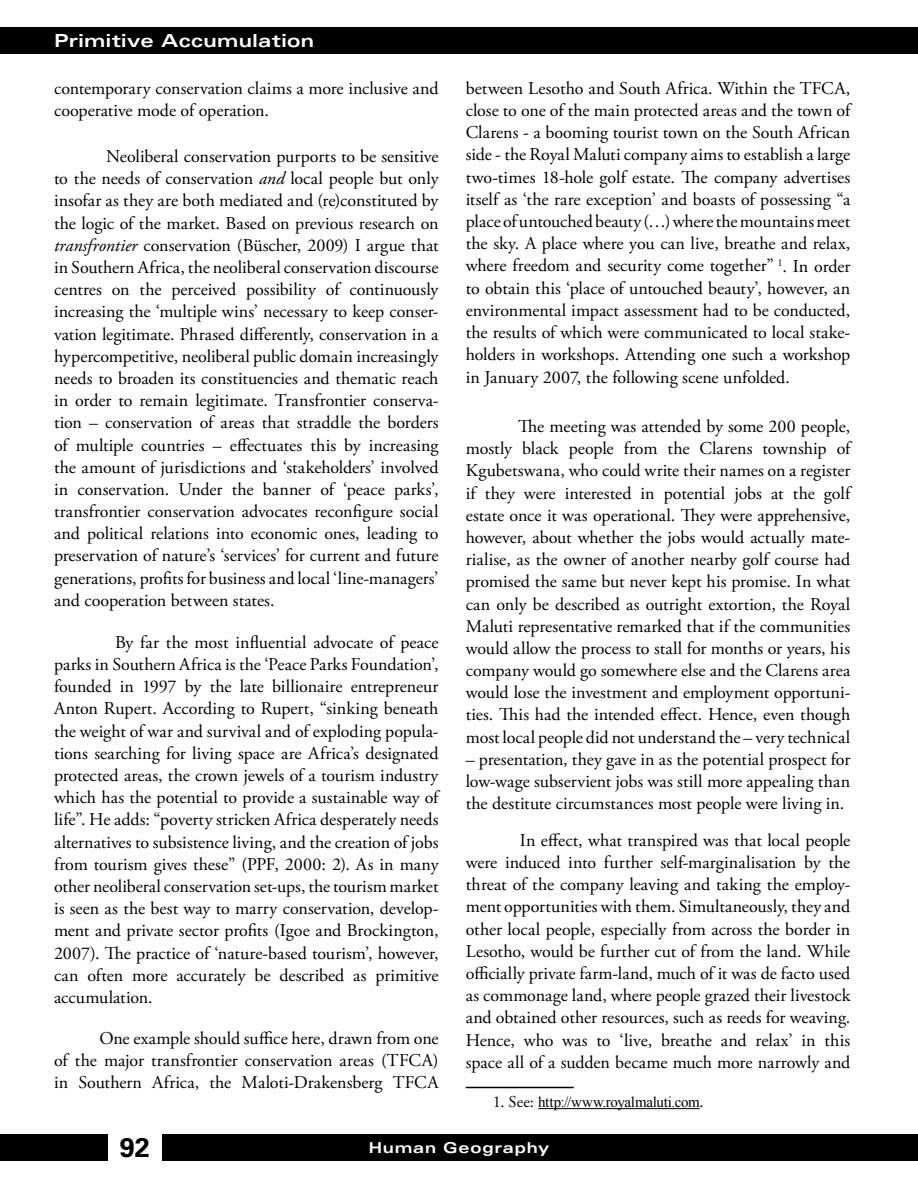
<style>
.page{position:relative;width:918px;height:1188px;background:#fff}
.page>*{position:absolute;margin:0;border:0;box-sizing:border-box;transform-origin:0 0}
.t1{font:700 27px "Univers LT Std";color:#000}
.t2{font:18px/22.2px "Adobe Garamond Pro";color:#000;text-align:justify}
.t3{font:700 expanded 18px "Univers LT Std";letter-spacing:.02em;color:#fff}
.t4{font:15px "Times New Roman";letter-spacing:-.02em;color:#000}
.t5{font:700 expanded 15px "Univers LT Std";letter-spacing:.055em;color:#fff}
.s1{font-style:italic}
.s2{font-family:"Adobe Garamond Pro";font-size:16.5px}
</style>
<div class="page">
<div style="left:0;top:1134px;width:108px;height:27px;background:#000"></div>
<div style="left:162px;top:1134px;width:756px;height:27px;background:#000"></div>
<div style="left:0;top:27px;width:918px;height:27px;background:#000"></div>
<hr style="left:466px;top:1087px;width:108px;height:1px;background:#000">
<hr style="left:538px;top:1108px;width:162px;height:1px;background:#000">
<p class="t3" style="left:54px;top:30px;width:262px">Primitive Accumulation</p>
<p class="t2" style="left:54px;top:78px;width:386px">contemporary conservation claims a more inclusive and cooperative mode of operation.</p>
<p class="t2" style="left:54px;top:146px;width:386px;text-indent:52px">Neoliberal conservation purports to be sensitive to the needs of conservation <span class="s1">and</span> local people but only insofar as they are both mediated and (re)constituted by the logic of the market. Based on previous research on <span class="s1">transfrontier</span> conservation (Büscher, 2009) I argue that in Southern Africa, the neoliberal conservation discourse centres on the perceived possibility of continuously increasing the ‘multiple wins’ necessary to keep conser&shy;vation legitimate. Phrased differently, conservation in a hypercompetitive, neoliberal public domain increasingly needs to broaden its constituencies and thematic reach in order to remain legitimate. Transfrontier conserva&shy;tion – conservation of areas that straddle the borders of multiple countries – effectuates this by increasing the amount of jurisdictions and ‘stakeholders’ involved in conservation. Under the banner of ‘peace parks’, transfrontier conservation advocates reconfigure social and political relations into economic ones, leading to preservation of nature’s ‘services’ for current and future generations, profits for business and local ‘line-managers’ and cooperation between states.</p>
<p class="t2" style="left:54px;top:632px;width:386px;text-indent:61px">By far the most influential advocate of peace parks in Southern Africa is the ‘Peace Parks Foundation’, founded in 1997 by the late billionaire entrepreneur Anton Rupert. According to Rupert, “sinking beneath the weight of war and survival and of exploding popula&shy;tions searching for living space are Africa’s designated protected areas, the crown jewels of a tourism industry which has the potential to provide a sustainable way of life”. He adds: “poverty stricken Africa desperately needs alternatives to subsistence living, and the creation of jobs from tourism gives these” (PPF, 2000: 2). As in many other neoliberal conservation set-ups, the tourism market is seen as the best way to marry conservation, develop&shy;ment and private sector profits (Igoe and Brockington, 2007). The practice of ‘nature-based tourism’, however, can often more accurately be described as primitive accumulation.</p>
<p class="t2" style="left:54px;top:1028px;width:386px;text-indent:45px">One example should suffice here, drawn from one of the major transfrontier conservation areas (TFCA) in Southern Africa, the Maloti-Drakensberg TFCA</p>
<p class="t2" style="left:466px;top:78px;width:386px">between Lesotho and South Africa. Within the TFCA, close to one of the main protected areas and the town of Clarens - a booming tourist town on the South African side - the Royal Maluti company aims to establish a large two-times 18-hole golf estate. The company advertises itself as ‘the rare exception’ and boasts of possessing “a place of untouched beauty (…) where the mountains meet the sky. A place where you can live, breathe and relax, where freedom and security come together” <sup>1</sup>. In order to obtain this ‘place of untouched beauty’, however, an environmental impact assessment had to be conducted, the results of which were communicated to local stake&shy;holders in workshops. Attending one such a workshop in January 2007, the following scene unfolded.</p>
<p class="t2" style="left:466px;top:416px;width:386px;text-indent:53px">The meeting was attended by some 200 people, mostly black people from the Clarens township of Kgubetswana, who could write their names on a register if they were interested in potential jobs at the golf estate once it was operational. They were apprehensive, however, about whether the jobs would actually mate&shy;rialise, as the owner of another nearby golf course had promised the same but never kept his promise. In what can only be described as outright extortion, the Royal Maluti representative remarked that if the communities would allow the process to stall for months or years, his company would go somewhere else and the Clarens area would lose the investment and employment opportuni&shy;ties. This had the intended effect. Hence, even though most local people did not understand the – very technical</p>
<p class="t2" style="left:466px;top:749px;width:386px">– presentation, they gave in as the potential prospect for low-wage subservient jobs was still more appealing than the destitute circumstances most people were living in.</p>
<p class="t2" style="left:466px;top:830px;width:386px;text-indent:54px">In effect, what transpired was that local people were induced into further self-marginalisation by the threat of the company leaving and taking the employ&shy;ment opportunities with them. Simultaneously, they and other local people, especially from across the border in Lesotho, would be further cut of from the land. While officially private farm-land, much of it was de facto used as commonage land, where people grazed their livestock and obtained other resources, such as reeds for weaving.<br>Hence, who was to ‘live, breathe and relax’ in this space all of a sudden became much more narrowly and</p>
<p class="t4" style="left:493px;top:1092px;width:213px"><span class="s2">1. See:</span> http://www.royalmaluti.com<span class="s2">.</span></p>
<h1 class="t1" style="left:120px;top:1132px;width:32px">92</h1>
<p class="t5" style="left:369px;top:1139px;width:182px">Human Geography</p>
</div>
